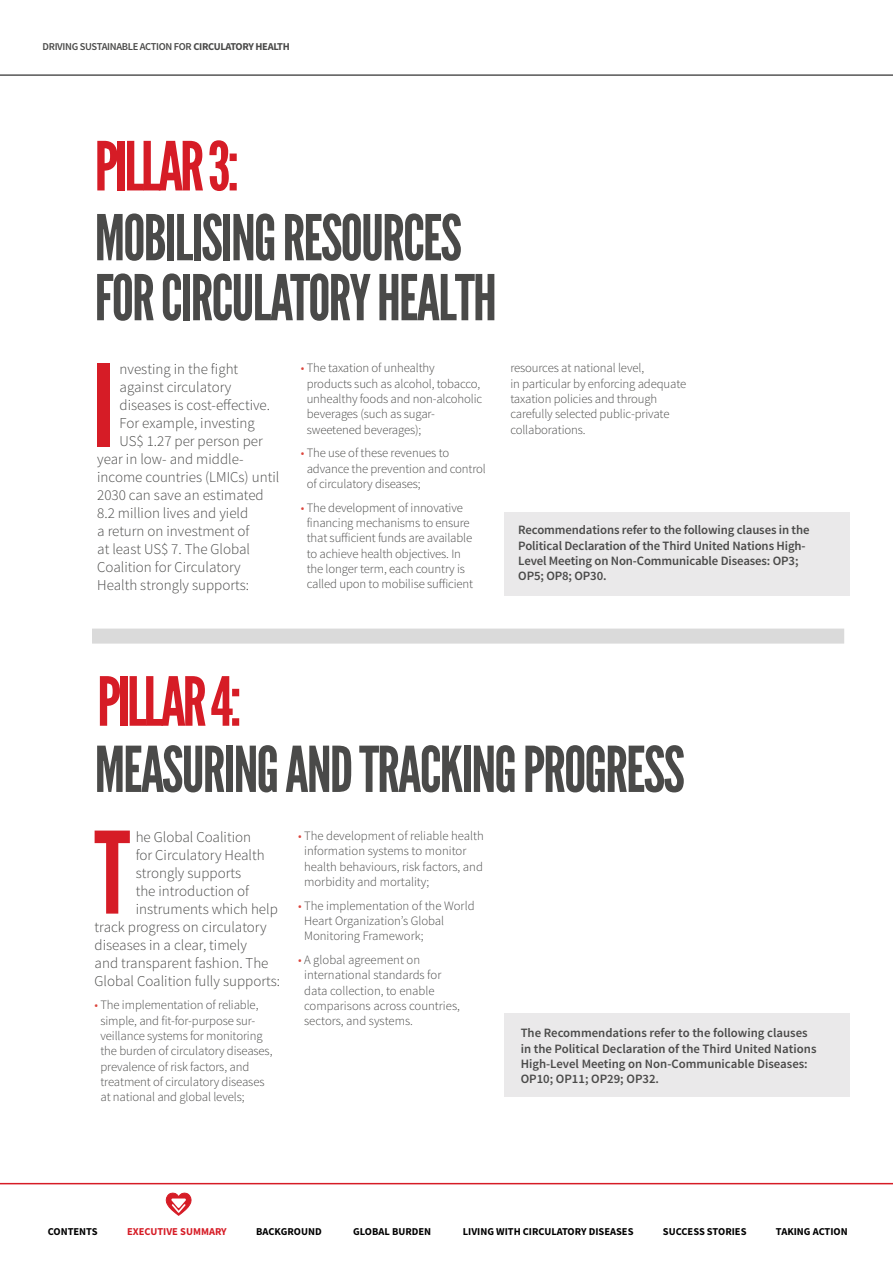
<style>
.page{position:relative;width:893px;height:1263px;background:#fff}
.page>*{position:absolute;margin:0;border:0;box-sizing:border-box;transform-origin:0 0}
.t1{font:112.95px "League Gothic";color:#d61c26}
.t2{font:67.5px "League Gothic";letter-spacing:-.05em;color:#d61c26}
.t3{font:63px/60px "League Gothic";letter-spacing:-.03em;color:#4a4a49}
.t4{font:300 15px "Source Sans Pro";color:#4a4a49}
.t5{font:300 12.75px/15.3px "Source Sans Pro";letter-spacing:-.01em;color:#4a4a49}
.t6{font:600 12.75px/15.3px "Source Sans Pro";letter-spacing:-.01em;color:#4a4a49}
.t7{font:700 10.5px "Source Sans Pro";color:#000}
.t8{font:600 10.5px "Source Sans Pro";letter-spacing:-.03em;color:#4a4a49}
.t9{font:700 10.5px "Source Sans Pro";color:#d61c26}
.s1{font-weight:700}
.s2{color:#dc463d}
</style>
<div class="page">
<hr style="left:0;top:75px;width:893px;height:1px;background:#000">
<svg style="left:165px;top:1192px;width:27px;height:24px"></svg>
<hr style="left:0;top:1183px;width:893px;height:1px;background:#d61c26">
<div style="left:504px;top:513px;width:346px;height:83px;background:#eae9ea"></div>
<div style="left:504px;top:1013px;width:346px;height:84px;background:#eae9ea"></div>
<div style="left:92px;top:629px;width:752px;height:15px;background:#dadada"></div>
<p class="t8" style="left:43px;top:40px;width:249px">DRIVING SUSTAINABLE ACTION FOR <span class="s1">CIRCULATORY HEALTH</span></p>
<h2 class="t2" style="left:95px;top:126px;width:146px">PILLAR 3:</h2>
<h3 class="t3" style="left:95px;top:208px;width:404px">MOBILISING RESOURCES<br>FOR CIRCULATORY HEALTH</h3>
<h1 class="t1" style="left:93px;top:338px;width:23px">I</h1>
<p class="t4" style="left:120px;top:360px;width:120px">nvesting in the fight</p>
<p class="t4" style="left:120px;top:378px;width:113px">against circulatory</p>
<p class="t4" style="left:120px;top:396px;width:152px">diseases is cost-effective.</p>
<p class="t4" style="left:120px;top:414px;width:137px">For example, investing</p>
<p class="t4" style="left:120px;top:432px;width:145px">US$ 1.27 per person per</p>
<p class="t4" style="left:97px;top:450px;width:148px">year in low- and middle-</p>
<p class="t4" style="left:97px;top:468px;width:184px">income countries (LMICs) until</p>
<p class="t4" style="left:97px;top:486px;width:168px">2030 can save an estimated</p>
<p class="t4" style="left:97px;top:504px;width:153px">8.2 million lives and yield</p>
<p class="t4" style="left:97px;top:522px;width:154px">a return on investment of</p>
<p class="t4" style="left:97px;top:540px;width:154px">at least US$ 7. The Global</p>
<p class="t4" style="left:97px;top:558px;width:145px">Coalition for Circulatory</p>
<p class="t4" style="left:97px;top:576px;width:154px">Health strongly supports:</p>
<p class="t5" style="left:307px;top:361px;width:177px;text-indent:-6px"><span class="s2">•</span> The taxation of unhealthy products such as alcohol, tobacco, unhealthy foods and non-alcoholic beverages (such as sugar&shy;sweetened beverages);</p>
<p class="t5" style="left:307px;top:446px;width:181px;text-indent:-6px"><span class="s2">•</span> The use of these revenues to advance the prevention and control of circulatory diseases;</p>
<p class="t5" style="left:307px;top:500px;width:168px;text-indent:-6px"><span class="s2">•</span> The development of innovative financing mechanisms to ensure that sufficient funds are available to achieve health objectives. In the longer term, each country is called upon to mobilise sufficient</p>
<p class="t5" style="left:510px;top:361px;width:177px">resources at national level,<br>in particular by enforcing adequate taxation policies and through carefully selected public-private collaborations.</p>
<p class="t6" style="left:518px;top:523px;width:293px">Recommendations refer to the following clauses in the Political Declaration of the Third United Nations High-Level Meeting on Non-Communicable Diseases: OP3; OP5; OP8; OP30.</p>
<h2 class="t2" style="left:97px;top:661px;width:146px">PILLAR 4:</h2>
<h3 class="t3" style="left:95px;top:740px;width:592px">MEASURING AND TRACKING PROGRESS</h3>
<h1 class="t1" style="left:94px;top:806px;width:37px">T</h1>
<p class="t4" style="left:136px;top:827px;width:117px">he Global Coalition</p>
<p class="t4" style="left:136px;top:845px;width:131px">for Circulatory Health</p>
<p class="t4" style="left:136px;top:863px;width:107px">strongly supports</p>
<p class="t4" style="left:136px;top:881px;width:115px">the introduction of</p>
<p class="t4" style="left:136px;top:899px;width:144px">instruments which help</p>
<p class="t4" style="left:95px;top:917px;width:174px">track progress on circulatory</p>
<p class="t4" style="left:95px;top:935px;width:154px">diseases in a clear, timely</p>
<p class="t4" style="left:95px;top:953px;width:175px">and transparent fashion. The</p>
<p class="t4" style="left:95px;top:971px;width:187px">Global Coalition fully supports:</p>
<p class="t5" style="left:100px;top:998px;width:173px;text-indent:-6px"><span class="s2">•</span> The implementation of reliable, simple, and fit-for-purpose sur&shy;veillance systems for monitoring the burden of circulatory diseases, prevalence of risk factors, and treatment of circulatory diseases at national and global levels;</p>
<p class="t5" style="left:304px;top:828px;width:181px;text-indent:-6px"><span class="s2">•</span> The development of reliable health information systems to monitor health behaviours, risk factors, and morbidity and mortality;</p>
<p class="t5" style="left:304px;top:898px;width:172px;text-indent:-6px"><span class="s2">•</span> The implementation of the World<br>Heart Organization’s Global<br>Monitoring Framework;</p>
<p class="t5" style="left:304px;top:952px;width:157px;text-indent:-6px"><span class="s2">•</span> A global agreement on international standards for data collection, to enable comparisons across countries, sectors, and systems.</p>
<p class="t6" style="left:521px;top:1026px;width:297px">The Recommendations refer to the following clauses in the Political Declaration of the Third United Nations High-Level Meeting on Non-Communicable Diseases:<br>OP10; OP11; OP29; OP32.</p>
<p class="t7" style="left:48px;top:1224px;width:51px">CONTENTS</p>
<p class="t9" style="left:127px;top:1224px;width:101px">EXECUTIVE SUMMARY</p>
<p class="t7" style="left:256px;top:1224px;width:67px">BACKGROUND</p>
<p class="t7" style="left:353px;top:1224px;width:80px">GLOBAL BURDEN</p>
<p class="t7" style="left:463px;top:1224px;width:172px">LIVING WITH CIRCULATORY DISEASES</p>
<p class="t7" style="left:663px;top:1224px;width:85px">SUCCESS STORIES</p>
<p class="t7" style="left:776px;top:1224px;width:73px">TAKING ACTION</p>
</div>
